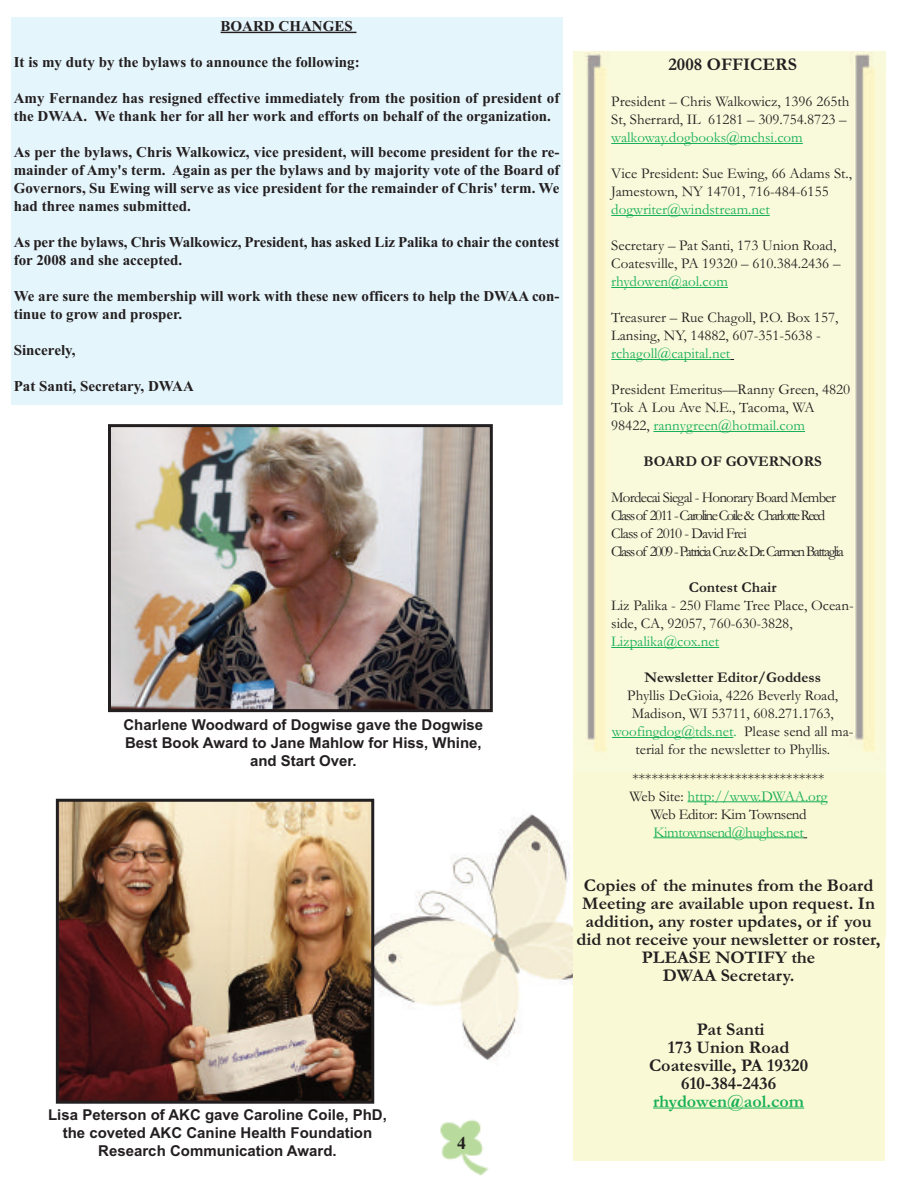
<style>
.page{position:relative;width:918px;height:1188px;background:#fff}
.page>*{position:absolute;margin:0;border:0;box-sizing:border-box;transform-origin:0 0}
.t1{font:700 18px/18px "Garamond";color:#231f20;text-align:center}
.t2{font:700 18px "Garamond";color:#18b056}
.t3{font:700 18px "Times New Roman";color:#231f20}
.t4{font:700 15px/18px "Times New Roman";color:#231f20}
.t5{font:15px/18px "Garamond";color:#231f20}
.t6{font:700 15px/18px "Arial";color:#231f20;text-align:center}
.t7{font:15px/18px "Garamond";letter-spacing:-.1em;color:#231f20}
.t8{font:15px "Garamond";color:#18b056}
.t9{font:15px/18px "Garamond";letter-spacing:-.025em;color:#231f20;text-align:center}
.t10{font:700 15px "Garamond";color:#231f20}
.t11{font:15px "Garamond";letter-spacing:-.025em;color:#18b056}
.s1{color:#18b056}
</style>
<div class="page">
<img style="left:374px;top:806px;width:199px;height:278px">
<img style="left:574px;top:51px;width:312px;height:887px">
<img style="left:440px;top:1119px;width:48px;height:57px">
<img style="left:112px;top:428px;width:377px;height:280px">
<div style="left:108px;top:424px;width:385px;height:288px;border:3px solid #231f20"></div>
<div style="left:573px;top:773px;width:311px;height:388px;background:#f9f9d5"></div>
<hr style="left:688px;top:801px;width:140px;height:1px;background:#18b056">
<hr style="left:653px;top:837px;width:150px;height:1px;background:#18b056">
<hr style="left:653px;top:1108px;width:151px;height:1px;background:#18b056">
<hr style="left:611px;top:143px;width:192px;height:1px;background:#18b056">
<hr style="left:611px;top:215px;width:159px;height:1px;background:#18b056">
<hr style="left:611px;top:287px;width:117px;height:1px;background:#18b056">
<hr style="left:611px;top:359px;width:119px;height:1px;background:#18b056">
<hr style="left:653px;top:431px;width:152px;height:1px;background:#18b056">
<hr style="left:611px;top:647px;width:108px;height:1px;background:#18b056">
<hr style="left:612px;top:737px;width:121px;height:1px;background:#18b056">
<img style="left:60px;top:803px;width:310px;height:297px">
<div style="left:56px;top:799px;width:318px;height:305px;border:3px solid #231f20"></div>
<div style="left:11px;top:18px;width:551px;height:387px;background:#e5f5fc"></div>
<hr style="left:221px;top:32px;width:135px;height:1px;background:#231f20">
<p class="t4" style="left:221px;top:17px;width:134px">BOARD CHANGES</p>
<p class="t4" style="left:14px;top:53px;width:347px">It is my duty by the bylaws to announce the following:</p>
<p class="t4" style="left:14px;top:89px;width:547px">Amy Fernandez has resigned effective immediately from the position of president of the DWAA. We thank her for all her work and efforts on behalf of the organization.</p>
<p class="t4" style="left:14px;top:143px;width:547px;text-align:justify">As per the bylaws, Chris Walkowicz, vice president, will become president for the re&shy;mainder of Amy's term. Again as per the bylaws and by majority vote of the Board of Governors, Su Ewing will serve as vice president for the remainder of Chris' term. We had three names submitted.</p>
<p class="t4" style="left:14px;top:233px;width:547px">As per the bylaws, Chris Walkowicz, President, has asked Liz Palika to chair the contest for 2008 and she accepted.</p>
<p class="t4" style="left:14px;top:287px;width:547px">We are sure the membership will work with these new officers to help the DWAA con&shy;tinue to grow and prosper.</p>
<p class="t4" style="left:14px;top:341px;width:63px">Sincerely,</p>
<p class="t4" style="left:14px;top:377px;width:182px">Pat Santi, Secretary, DWAA</p>
<p class="t6" style="left:123px;top:716px;width:361px">Charlene Woodward of Dogwise gave the Dogwise<br>Best Book Award to Jane Mahlow for Hiss, Whine, and Start Over.</p>
<p class="t6" style="left:48px;top:1106px;width:340px">Lisa Peterson of AKC gave Caroline Coile, PhD, the coveted AKC Canine Health Foundation<br>Research Communication Award.</p>
<p class="t3" style="left:457px;top:1132px;width:10px">4</p>
<p class="t1" style="left:669px;top:55px;width:130px">2008 OFFICERS</p>
<p class="t5" style="left:611px;top:92px;width:240px">President – Chris Walkowicz, 1396 265th<br>St, Sherrard, IL 61281 – 309.754.8723 –</p>
<p class="t8" style="left:611px;top:128px;width:193px">walkoway.dogbooks@mchsi.com</p>
<p class="t5" style="left:611px;top:164px;width:242px">Vice President: Sue Ewing, 66 Adams St.,<br>Jamestown, NY 14701, 716-484-6155</p>
<p class="t8" style="left:611px;top:200px;width:160px">dogwriter@windstream.net</p>
<p class="t5" style="left:611px;top:236px;width:231px">Secretary – Pat Santi, 173 Union Road,<br>Coatesville, PA 19320 – 610.384.2436 –</p>
<p class="t8" style="left:611px;top:272px;width:118px">rhydowen@aol.com</p>
<p class="t5" style="left:611px;top:308px;width:229px">Treasurer – Rue Chagoll, P.O. Box 157,<br>Lansing, NY, 14882, 607-351-5638 -</p>
<p class="t8" style="left:611px;top:344px;width:121px">rchagoll@capital.net</p>
<p class="t5" style="left:611px;top:380px;width:241px">President Emeritus––Ranny Green, 4820<br>Tok A Lou Ave N.E., Tacoma, WA<br>98422, <span class="s1">rannygreen@hotmail.com</span></p>
<p class="t10" style="left:644px;top:452px;width:180px">BOARD OF GOVERNORS</p>
<p class="t7" style="left:611px;top:488px;width:234px">Mordecai Siegal - Honorary Board Member Classof 2011-CarolineCoile&amp; CharlotteReed Class of 2010 - David Frei<br>Classof 2009-PatriciaCruz&amp;Dr.CarmenBattaglia</p>
<p class="t10" style="left:689px;top:578px;width:89px">Contest Chair</p>
<p class="t5" style="left:611px;top:596px;width:244px">Liz Palika - 250 Flame Tree Place, Ocean&shy;side, CA, 92057, 760-630-3828,</p>
<p class="t8" style="left:611px;top:632px;width:109px">Lizpalika@cox.net</p>
<p class="t10" style="left:644px;top:668px;width:178px">Newsletter Editor/Goddess</p>
<p class="t5" style="left:612px;top:686px;width:243px;text-align:center">Phyllis DeGioia, 4226 Beverly Road, Madison, WI 53711, 608.271.1763, <span class="s1">woofingdog@tds.net.</span> Please send all ma&shy;terial for the newsletter to Phyllis.</p>
<p class="t9" style="left:630px;top:769px;width:200px">******************************<br>Web Site: <span class="s1">http://www.DWAA.org<br></span>Web Editor: Kim Townsend</p>
<p class="t11" style="left:653px;top:823px;width:152px">Kimtownsend@hughes.net</p>
<p class="t1" style="left:577px;top:875px;width:305px">Copies of the minutes from the Board<br>Meeting are available upon request. In addition, any roster updates, or if you did not receive your newsletter or roster,<br>PLEASE NOTIFY the<br>DWAA Secretary.</p>
<p class="t1" style="left:649px;top:1019px;width:161px">Pat Santi<br>173 Union Road<br>Coatesville, PA 19320<br>610-384-2436</p>
<p class="t2" style="left:653px;top:1090px;width:153px">rhydowen@aol.com</p>
</div>
